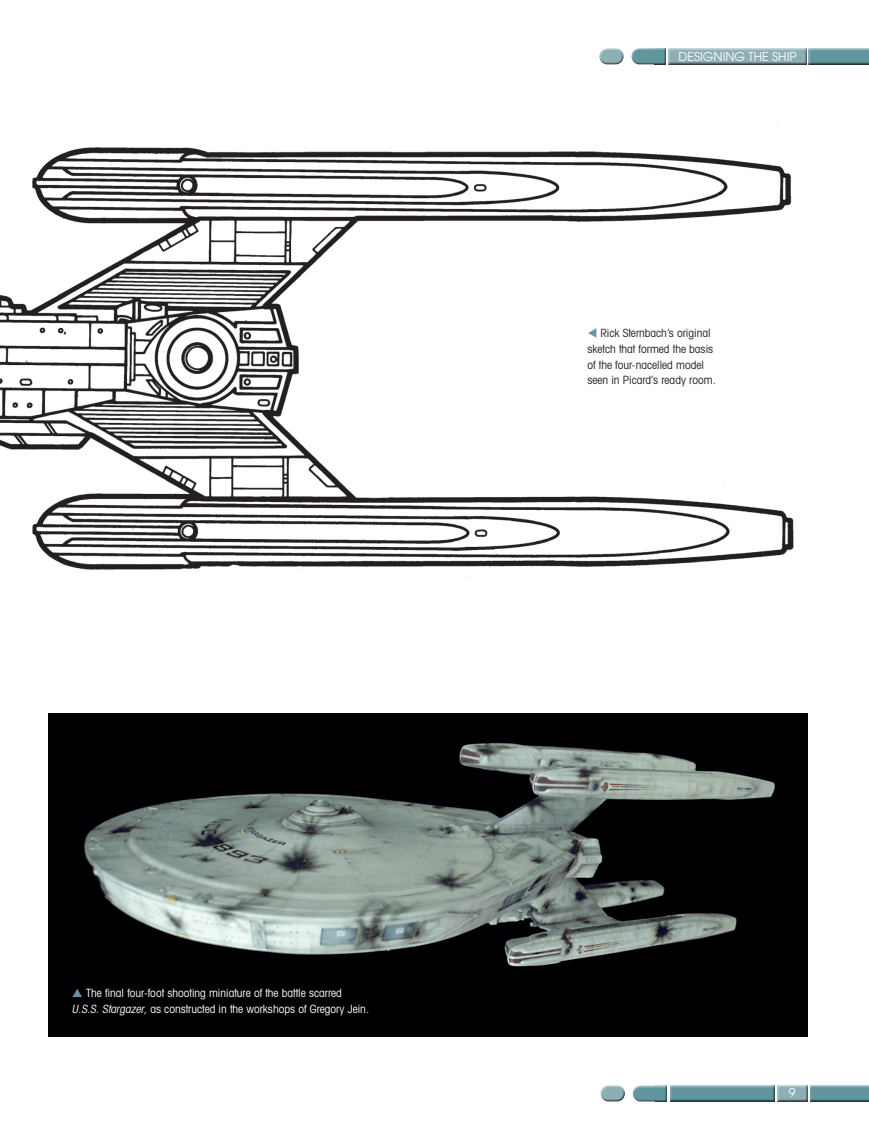
<style>
.page{position:relative;width:869px;height:1126px;background:#fff}
.page>*{position:absolute;margin:0;border:0;box-sizing:border-box;transform-origin:0 0}
.t1{font:12.25px "Avant Garde LT";color:#fff}
.t2{font:condensed 11.38px/15.8px "Avant Garde LT";color:#fff}
.t3{font:condensed 11.38px/15.8px "Avant Garde LT";color:#231f20}
.s1{color:#61969e}
.s2{font-style:italic}
</style>
<div class="page">
<div style="left:629px;top:47px;width:36px;height:18px;background:#231f20;opacity:.75"></div>
<div style="left:630px;top:1084px;width:37px;height:18px;background:#231f20;opacity:.75"></div>
<div style="left:667px;top:47px;width:142px;height:19px;background:#231f20;opacity:.75"></div>
<div style="left:807px;top:47px;width:61px;height:19px;background:#231f20;opacity:.75"></div>
<div style="left:598px;top:45px;width:27px;height:16px;background:#fff;opacity:.75"></div>
<div style="left:598px;top:50px;width:28px;height:16px;background:#231f20;opacity:.75"></div>
<div style="left:600px;top:1082px;width:26px;height:16px;background:#fff;opacity:.75"></div>
<div style="left:600px;top:1087px;width:27px;height:16px;background:#231f20;opacity:.75"></div>
<div style="left:666px;top:1082px;width:110px;height:20px;background:#fff"></div>
<div style="left:667px;top:1084px;width:110px;height:20px;background:#231f20;opacity:.75"></div>
<div style="left:775px;top:1084px;width:34px;height:19px;background:#231f20;opacity:.75"></div>
<div style="left:808px;top:1084px;width:60px;height:19px;background:#231f20;opacity:.75"></div>
<img style="left:0;top:125px;width:794px;height:453px">
<img style="left:48px;top:714px;width:759px;height:322px">
<svg style="left:73px;top:989px;width:9px;height:8px"></svg>
<p class="t1" style="left:678px;top:49px;width:120px">DESIGNING THE SHIP</p>
<p class="t3" style="left:587px;top:325px;width:130px"><span class="s1">▼</span> Rick Sternbach’s original sketch that formed the basis of the four-nacelled model seen in Picard’s ready room.</p>
<p class="t2" style="left:72px;top:985px;width:298px;text-indent:14px">The final four-foot shooting miniature of the battle scarred<br><span class="s2">U.S.S. Stargazer</span>, as constructed in the workshops of Gregory Jein.</p>
<p class="t1" style="left:788px;top:1086px;width:8px">9</p>
</div>
